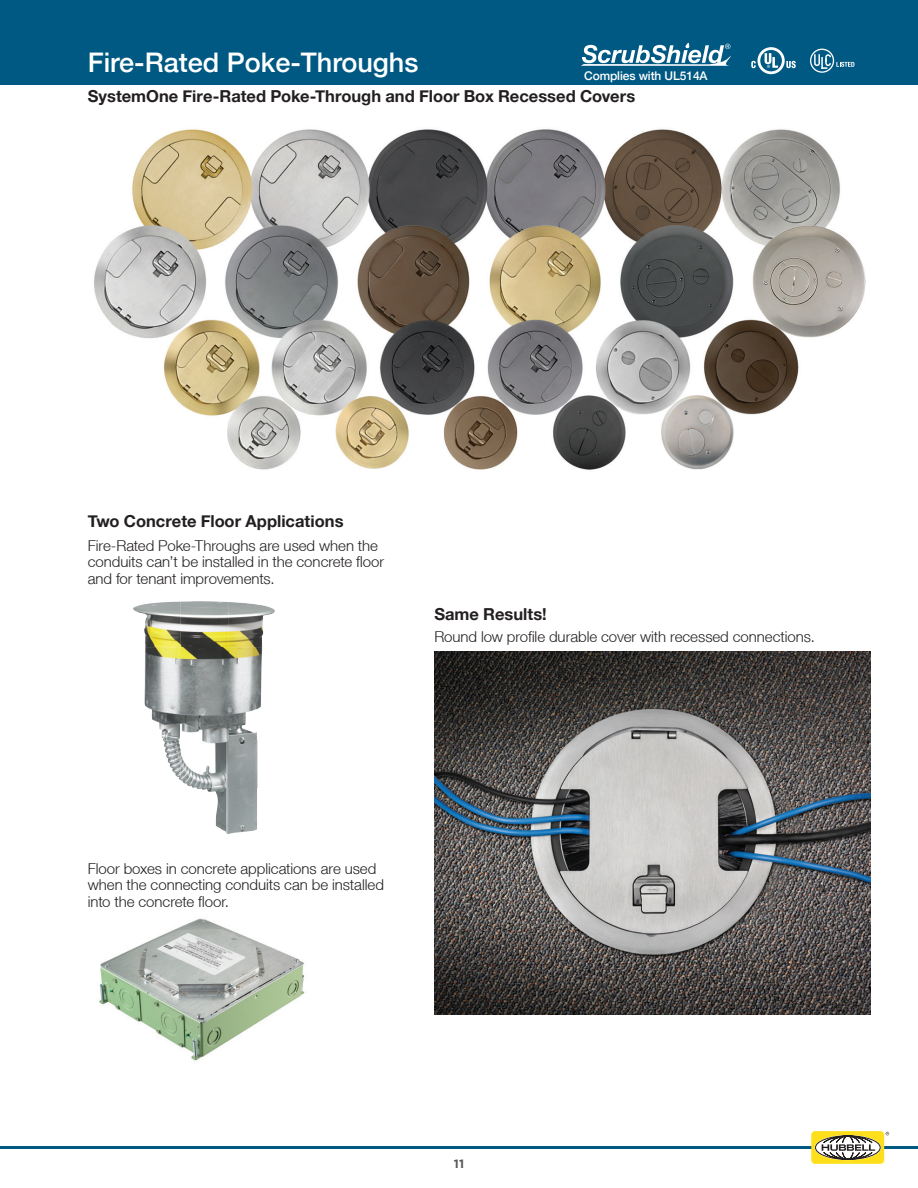
<style>
.page{position:relative;width:918px;height:1188px;background:#fff}
.page>*{position:absolute;margin:0;border:0;box-sizing:border-box;transform-origin:0 0}
.t1{font:500 27px "Helvetica Neue";color:#fff}
.t2{font:700 16.5px "Helvetica Neue";color:#231f20}
.t3{font:300 15px/16.5px "Helvetica Neue";color:#231f20}
.t4{font:500 12px "Helvetica Neue";letter-spacing:-.01em;color:#fff}
.t5{font:700 12px "Gotham";color:#57585a}
</style>
<div class="page">
<div style="left:0;top:0;width:918px;height:84px;background:#005982"></div>
<svg style="left:581px;top:43px;width:150px;height:23px"></svg>
<svg style="left:751px;top:47px;width:45px;height:27px"></svg>
<hr style="left:0;top:1146px;width:918px;height:3px;background:#005982">
<div style="left:811px;top:1131px;width:73px;height:33px;background:#ffdf1b;border-radius:4px"></div>
<div style="left:815px;top:1135px;width:66px;height:25px;border:2px solid #fff;border-radius:50%"></div>
<svg style="left:816px;top:1136px;width:64px;height:23px"></svg>
<div style="left:815px;top:1136px;width:65px;height:24px;border:1px solid #231f20;border-radius:50%"></div>
<svg style="left:822px;top:1136px;width:53px;height:24px"></svg>
<svg style="left:810px;top:49px;width:44px;height:24px"></svg>
<img style="left:434px;top:651px;width:437px;height:363px">
<img style="left:133px;top:601px;width:142px;height:46px">
<img style="left:145px;top:647px;width:117px;height:94px">
<img style="left:164px;top:741px;width:17px;height:39px">
<img style="left:181px;top:741px;width:76px;height:46px">
<img style="left:192px;top:787px;width:65px;height:47px">
<img style="left:99px;top:918px;width:206px;height:143px">
<img style="left:94px;top:129px;width:772px;height:341px">
<h1 class="t1" style="left:88px;top:47px;width:332px">Fire-Rated Poke-Throughs</h1>
<p class="t4" style="left:584px;top:69px;width:125px">Complies with UL514A</p>
<p class="t2" style="left:88px;top:86px;width:549px">SystemOne Fire-Rated Poke-Through and Floor Box Recessed Covers</p>
<p class="t2" style="left:88px;top:511px;width:257px">Two Concrete Floor Applications</p>
<p class="t3" style="left:88px;top:537px;width:298px">Fire-Rated Poke-Throughs are used when the conduits can’t be installed in the concrete floor and for tenant improvements.</p>
<p class="t2" style="left:434px;top:604px;width:114px">Same Results!</p>
<p class="t3" style="left:434px;top:628px;width:382px">Round low profile durable cover with recessed connections.</p>
<p class="t3" style="left:88px;top:860px;width:298px">Floor boxes in concrete applications are used when the connecting conduits can be installed into the concrete floor.</p>
<p class="t5" style="left:454px;top:1156px;width:12px">11</p>
</div>
